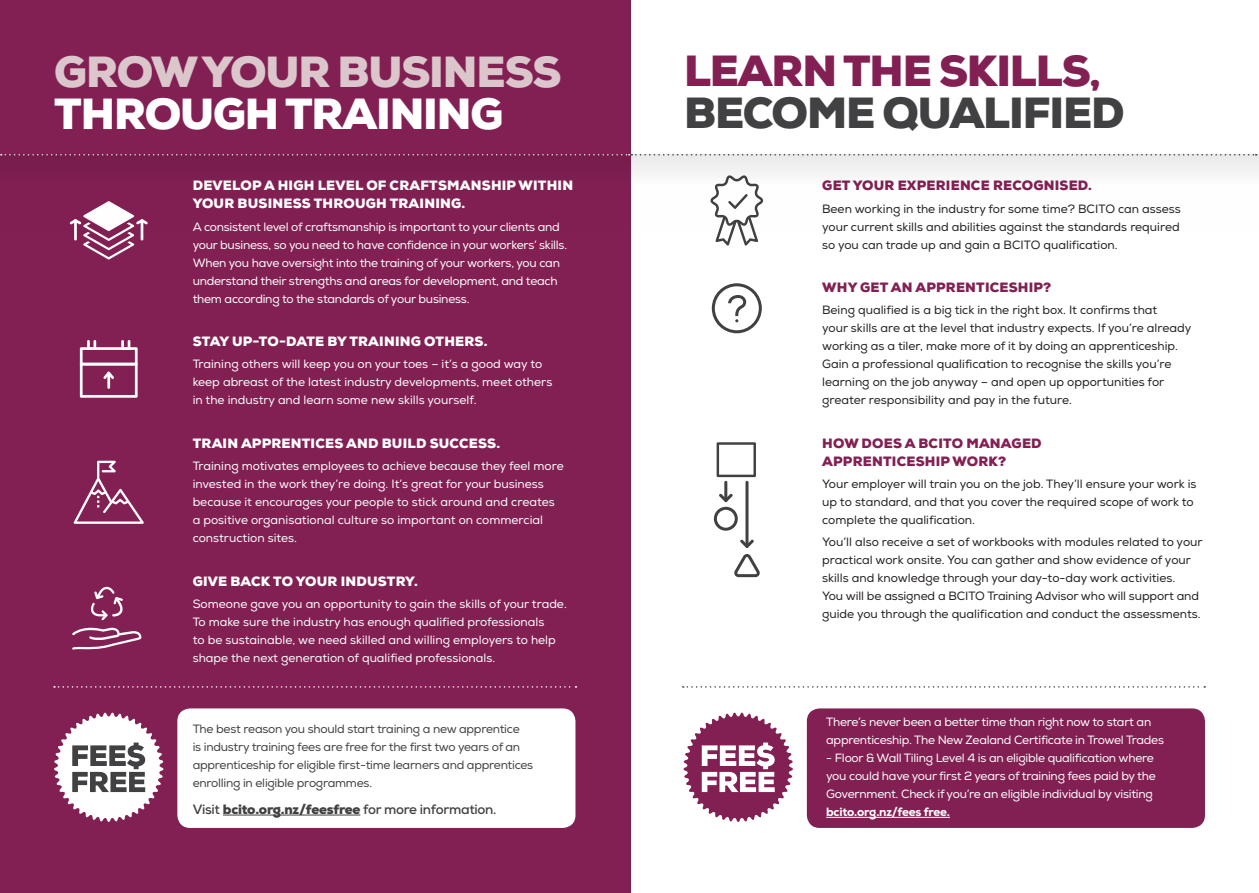
<style>
.page{position:relative;width:1259px;height:893px;background:#fff}
.page>*{position:absolute;margin:0;border:0;box-sizing:border-box;transform-origin:0 0}
.t1{font:900 43.5px "Nexa";letter-spacing:-.025em;color:#dbc6cc}
.t2{font:900 43.5px "Nexa";letter-spacing:-.025em;color:#fff}
.t3{font:900 43.5px "Nexa";letter-spacing:-.025em;color:#822053}
.t4{font:900 43.5px "Nexa";letter-spacing:-.025em;color:#414042}
.t5{font:900 13.5px/18px "Nexa";letter-spacing:.015em;color:#fff}
.t6{font:900 13.5px/18px "Nexa";letter-spacing:.015em;color:#822053}
.t7{font:700 13.5px "Nexa";letter-spacing:-.02em;color:#414042}
.t8{font:12px/18px "Nexa";letter-spacing:-.015em;color:#fff}
.t9{font:12px/18px "Nexa";color:#231f20}
.t10{font:12px/18px "Nexa";letter-spacing:-.02em;color:#414042}
.t11{font:800 12px "Nexa";letter-spacing:-.02em;color:#fff}
.s1{font-weight:900}
</style>
<div class="page">
<div style="left:0;top:0;width:630px;height:893px;background:#822053"></div>
<div style="left:177px;top:708px;width:398px;height:120px;background:#fff;border-radius:13px"></div>
<div style="left:807px;top:708px;width:398px;height:120px;background:#822053;border-radius:13px"></div>
<svg style="left:54px;top:712px;width:110px;height:110px"></svg>
<svg style="left:683px;top:712px;width:110px;height:110px"></svg>
<hr style="left:223px;top:815px;width:137px;height:1px;background:#414042">
<hr style="left:826px;top:817px;width:124px;height:1px;background:#fff">
<svg style="left:72px;top:627px;width:70px;height:23px"></svg>
<svg style="left:91px;top:587px;width:32px;height:33px"></svg>
<svg style="left:73px;top:461px;width:71px;height:63px"></svg>
<svg style="left:80px;top:340px;width:58px;height:58px"></svg>
<hr style="left:107px;top:372px;width:3px;height:17px;background:#fff">
<svg style="left:54px;top:686px;width:522px;height:2px"></svg>
<svg style="left:683px;top:686px;width:522px;height:2px"></svg>
<svg style="left:712px;top:283px;width:50px;height:50px"></svg>
<svg style="left:715px;top:231px;width:43px;height:15px"></svg>
<svg style="left:734px;top:554px;width:26px;height:23px"></svg>
<svg style="left:716px;top:442px;width:40px;height:35px"></svg>
<svg style="left:714px;top:494px;width:24px;height:37px"></svg>
<hr style="left:724px;top:481px;width:3px;height:21px;background:#414042;border-radius:2px">
<svg style="left:740px;top:539px;width:14px;height:9px"></svg>
<hr style="left:745px;top:481px;width:3px;height:67px;background:#414042;border-radius:2px">
<svg style="left:74px;top:231px;width:70px;height:28px"></svg>
<svg style="left:0;top:154px;width:1259px;height:77px"></svg>
<h1 class="t1" style="left:54px;top:44px;width:509px">GROW YOUR BUSINESS</h1>
<h1 class="t2" style="left:54px;top:86px;width:451px">THROUGH TRAINING</h1>
<p class="t5" style="left:193px;top:177px;width:382px">DEVELOP A HIGH LEVEL OF CRAFTSMANSHIP WITHIN<br>YOUR BUSINESS THROUGH TRAINING.</p>
<p class="t8" style="left:193px;top:218px;width:376px">A consistent level of craftsmanship is important to your clients and your business, so you need to have confidence in your workers’ skills.<br>When you have oversight into the training of your workers, you can understand their strengths and areas for development, and teach them according to the standards of your business.</p>
<p class="t5" style="left:193px;top:333px;width:296px">STAY UP-TO-DATE BY TRAINING OTHERS.</p>
<p class="t8" style="left:193px;top:356px;width:361px">Training others will keep you on your toes – it’s a good way to keep abreast of the latest industry developments, meet others in the industry and learn some new skills yourself.</p>
<p class="t5" style="left:193px;top:434px;width:309px">TRAIN APPRENTICES AND BUILD SUCCESS.</p>
<p class="t8" style="left:193px;top:457px;width:372px">Training motivates employees to achieve because they feel more invested in the work they’re doing. It’s great for your business because it encourages your people to stick around and creates a positive organisational culture so important on commercial construction sites.</p>
<p class="t5" style="left:193px;top:572px;width:226px">GIVE BACK TO YOUR INDUSTRY.</p>
<p class="t8" style="left:193px;top:595px;width:376px">Someone gave you an opportunity to gain the skills of your trade.<br>To make sure the industry has enough qualified professionals<br>to be sustainable, we need skilled and willing employers to help shape the next generation of qualified professionals.</p>
<p class="t10" style="left:193px;top:720px;width:342px">The best reason you should start training a new apprentice<br>is industry training fees are free for the first two years of an apprenticeship for eligible first-time learners and apprentices enrolling in eligible programmes.</p>
<p class="t7" style="left:193px;top:800px;width:305px">Visit <span class="s1">bcito.org.nz/feesfree</span> for more information.</p>
<h1 class="t3" style="left:684px;top:42px;width:419px">LEARN THE SKILLS,</h1>
<h1 class="t4" style="left:684px;top:84px;width:442px">BECOME QUALIFIED</h1>
<p class="t6" style="left:822px;top:177px;width:271px">GET YOUR EXPERIENCE RECOGNISED.</p>
<p class="t9" style="left:822px;top:200px;width:360px;text-align:justify">Been working in the industry for some time? BCITO can assess your current skills and abilities against the standards required so you can trade up and gain a BCITO qualification.</p>
<p class="t6" style="left:822px;top:279px;width:231px">WHY GET AN APPRENTICESHIP?</p>
<p class="t9" style="left:822px;top:302px;width:370px">Being qualified is a big tick in the right box. It confirms that<br>your skills are at the level that industry expects. If you’re already working as a tiler, make more of it by doing an apprenticeship.<br>Gain a professional qualification to recognise the skills you’re learning on the job anyway – and open up opportunities for greater responsibility and pay in the future.</p>
<p class="t6" style="left:822px;top:434px;width:221px">HOW DOES A BCITO MANAGED<br>APPRENTICESHIP WORK?</p>
<p class="t9" style="left:822px;top:475px;width:376px">Your employer will train you on the job. They’ll ensure your work is up to standard, and that you cover the required scope of work to complete the qualification.</p>
<p class="t9" style="left:822px;top:534px;width:382px">You’ll also receive a set of workbooks with modules related to your practical work onsite. You can gather and show evidence of your skills and knowledge through your day-to-day work activities.<br>You will be assigned a BCITO Training Advisor who will support and guide you through the qualification and conduct the assessments.</p>
<p class="t8" style="left:826px;top:713px;width:339px">There’s never been a better time than right now to start an apprenticeship. The New Zealand Certificate in Trowel Trades</p>
<p class="t8" style="left:826px;top:749px;width:331px">- Floor &amp; Wall Tiling Level 4 is an eligible qualification where you could have your first 2 years of training fees paid by the<br>Government. Check if you’re an eligible individual by visiting</p>
<p class="t11" style="left:826px;top:804px;width:125px">bcito.org.nz/fees free.</p>
</div>
